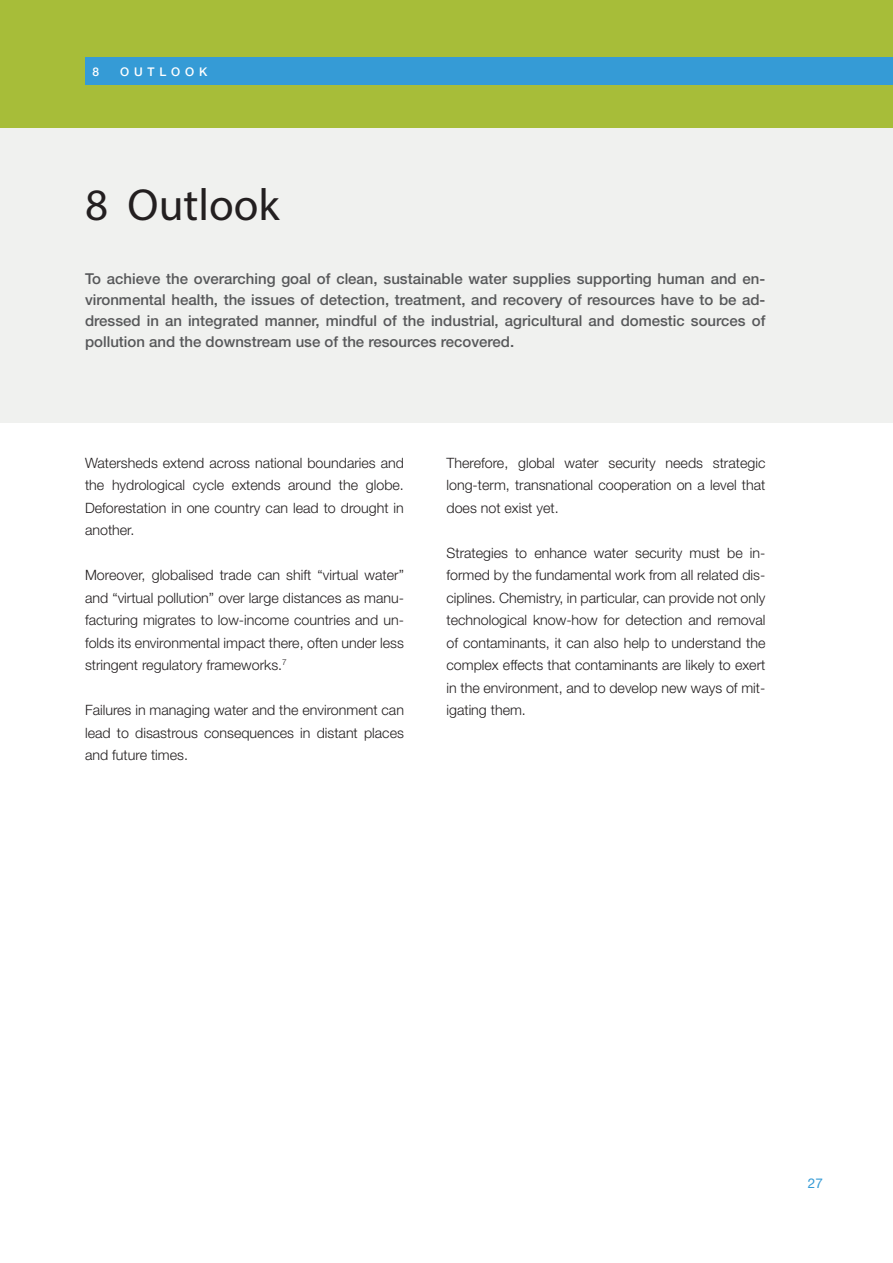
<style>
.page{position:relative;width:893px;height:1263px;background:#fff}
.page>*{position:absolute;margin:0;border:0;box-sizing:border-box;transform-origin:0 0}
.t1{font:45px "Myriad Pro";color:#231f20}
.t2{font:500 15px/21px "Helvetica Neue";color:#57585a;text-align:justify}
.t3{font:300 14.25px/22.5px "Helvetica Neue";color:#231f20;text-align:justify}
.t4{font:13.5px "Helvetica Neue";color:#359bd6}
.t5{font:500 12px "Helvetica Neue";letter-spacing:.4em;color:#fff}
</style>
<div class="page">
<div style="left:0;top:116px;width:893px;height:307px;background:#f0f1ef"></div>
<div style="left:0;top:0;width:893px;height:128px;background:#a7bd39"></div>
<div style="left:85px;top:57px;width:808px;height:27px;background:#359bd6"></div>
<p class="t5" style="left:92px;top:64px;width:8px">8</p>
<p class="t5" style="left:120px;top:64px;width:89px">OUTLOOK</p>
<h1 class="t1" style="left:85px;top:177px;width:196px">8 Outlook</h1>
<p class="t2" style="left:85px;top:268px;width:682px">To achieve the overarching goal of clean, sustainable water supplies supporting human and en&shy;vironmental health, the issues of detection, treatment, and recovery of resources have to be ad&shy;dressed in an integrated manner, mindful of the industrial, agricultural and domestic sources of pollution and the downstream use of the resources recovered.</p>
<p class="t3" style="left:85px;top:451px;width:320px">Watersheds extend across national boundaries and the hydrological cycle extends around the globe.<br>Deforestation in one country can lead to drought in another.</p>
<p class="t3" style="left:85px;top:563px;width:320px">Moreover, globalised trade can shift “virtual water” and “virtual pollution” over large distances as manu&shy;facturing migrates to low-income countries and un&shy;folds its environmental impact there, often under less stringent regulatory frameworks.<sup>7</sup></p>
<p class="t3" style="left:85px;top:698px;width:320px">Failures in managing water and the environment can lead to disastrous consequences in distant places and future times.</p>
<p class="t3" style="left:446px;top:451px;width:320px">Therefore, global water security needs strategic long-term, transnational cooperation on a level that does not exist yet.</p>
<p class="t3" style="left:446px;top:541px;width:320px">Strategies to enhance water security must be in&shy;formed by the fundamental work from all related dis&shy;ciplines. Chemistry, in particular, can provide not only technological know-how for detection and removal of contaminants, it can also help to understand the complex effects that contaminants are likely to exert in the environment, and to develop new ways of mit&shy;igating them.</p>
<p class="t4" style="left:808px;top:1175px;width:17px">27</p>
</div>
